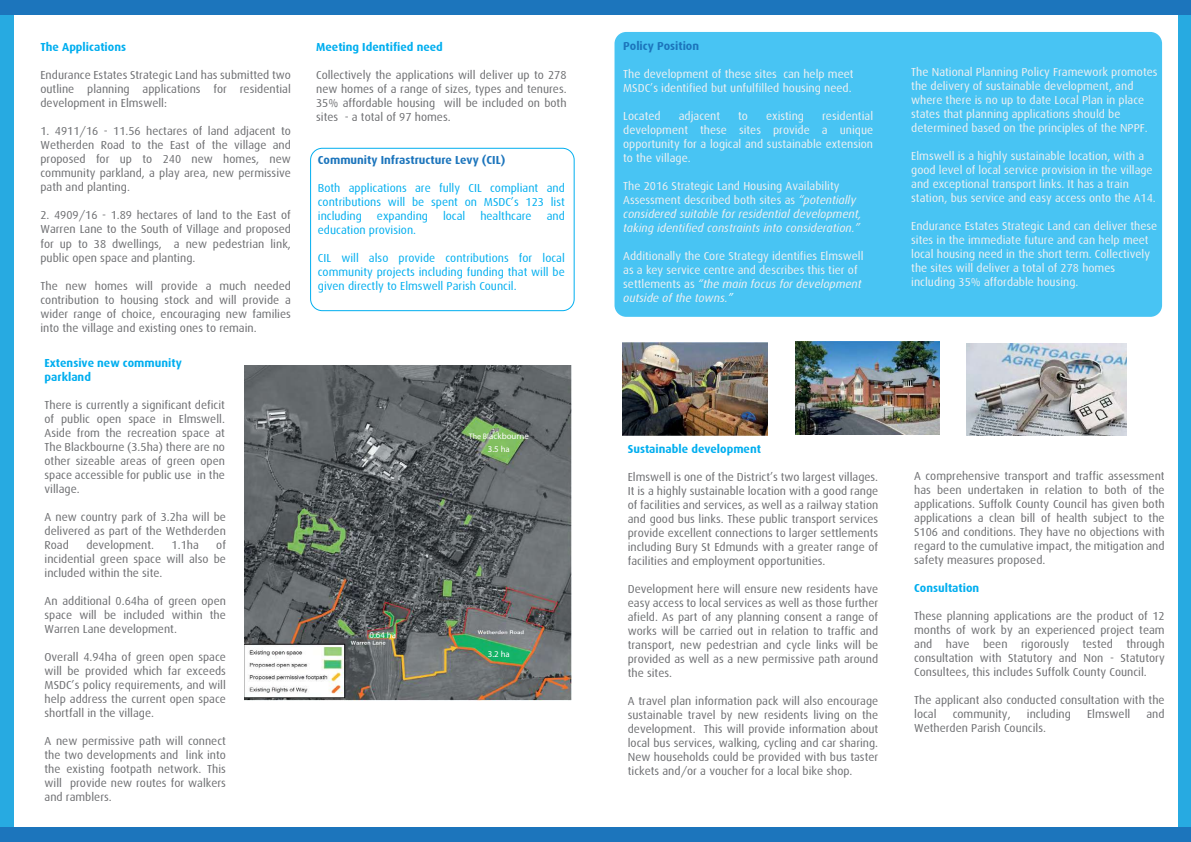
<style>
.page{position:relative;width:1191px;height:842px;background:#fff}
.page>*{position:absolute;margin:0;border:0;box-sizing:border-box;transform-origin:0 0}
.t1{font:11.7px/14px "Dax";color:#6d6e71;text-align:justify}
.t2{font:11.7px/14px "Dax";color:#f1f1f2}
.t3{font:11.7px/14px "Dax";color:#00aeef;text-align:justify}
.t4{font:italic 11.7px/14px "Dax";color:#f1f1f2}
.t5{font:700 11.7px/14px "Dax";color:#00aeef}
.t6{font:700 11.7px "Dax";color:#1c75bc}
.t7{font:8.9px/12.8px "Myriad Pro";color:#fff;text-align:center}
.s1{font-size:8px}
.s2{font-style:normal}
.s3{font-style:italic}
.s4{font-style:italic;color:#fff}
</style>
<div class="page">
<div style="left:0;top:8px;width:14px;height:834px;background:#27aae1"></div>
<div style="left:1178px;top:8px;width:13px;height:834px;background:#27aae1"></div>
<div style="left:0;top:0;width:1191px;height:15px;background:#1c75bc"></div>
<div style="left:0;top:827px;width:1191px;height:15px;background:#1c75bc"></div>
<div style="left:310px;top:148px;width:264px;height:163px;border:1px solid #00aeef;border-radius:12px"></div>
<img style="left:244px;top:365px;width:327px;height:336px">
<div style="left:614px;top:32px;width:548px;height:285px;background:#48c4f3;border-radius:12px"></div>
<img style="left:622px;top:343px;width:145px;height:92px">
<img style="left:966px;top:343px;width:160px;height:92px">
<img style="left:795px;top:341px;width:144px;height:93px">
<p class="t5" style="left:40px;top:41px;width:87px">The Applications</p>
<p class="t1" style="left:40px;top:69px;width:252px">Endurance Estates Strategic Land has submitted two outline planning applications for residential development in Elmswell:</p>
<p class="t1" style="left:40px;top:125px;width:252px">1. 4911/16 - 11.56 hectares of land adjacent to Wetherden Road to the East of the village and proposed for up to 240 new homes, new community parkland, a play area, new permissive path and planting.</p>
<p class="t1" style="left:40px;top:209px;width:252px">2. 4909/16 - 1.89 hectares of land to the East of Warren Lane to the South of Village and proposed for up to 38 dwellings, a new pedestrian link, public open space and planting.</p>
<p class="t1" style="left:40px;top:279px;width:252px">The new homes will provide a much needed contribution to housing stock and will provide a wider range of choice, encouraging new families into the village and existing ones to remain.</p>
<p class="t5" style="left:45px;top:356px;width:139px">Extensive new community parkland</p>
<p class="t1" style="left:45px;top:398px;width:182px">There is currently a significant deficit of public open space in Elmswell.<br>Aside from the recreation space at The Blackbourne (3.5ha) there are no other sizeable areas of green open space accessible for public use in the village.</p>
<p class="t1" style="left:45px;top:510px;width:183px">A new country park of 3.2ha will be delivered as part of the Wethderden Road</p>
<p class="t1" style="left:45px;top:538px;width:183px;text-indent:172px">of incidential green space will also be included within the site.</p>
<p class="t1" style="left:45px;top:594px;width:183px">An additional 0.64ha of green open space will be included within the Warren Lane development.</p>
<p class="t1" style="left:45px;top:650px;width:183px">Overall 4.94ha of green open space will be provided which far exceeds MSDC’s policy requirements, and will help address the current open space shortfall in the village.</p>
<p class="t1" style="left:45px;top:734px;width:183px">A new permissive path will connect the two developments and link into the existing footpath network. This will provide new routes for walkers and ramblers.</p>
<p class="t1" style="left:86px;top:538px;width:69px">development.</p>
<p class="t1" style="left:172px;top:538px;width:29px">1.1ha</p>
<p class="t5" style="left:316px;top:41px;width:128px">Meeting Identified need</p>
<p class="t1" style="left:316px;top:69px;width:252px">Collectively the applications will deliver up to 278 new homes of a range of sizes, types and tenures.<br>35% affordable housing will be included on both sites - a total of 97 homes.</p>
<p class="t6" style="left:318px;top:153px;width:189px">Community Infrastructure Levy (CIL)</p>
<p class="t3" style="left:318px;top:181px;width:248px">Both applications are fully CIL compliant and contributions will be spent on MSDC’s 123 list including</p>
<p class="t3" style="left:377px;top:209px;width:53px">expanding</p>
<p class="t3" style="left:443px;top:209px;width:24px">local</p>
<p class="t3" style="left:480px;top:209px;width:53px">healthcare</p>
<p class="t3" style="left:547px;top:209px;width:20px">and</p>
<p class="t3" style="left:318px;top:223px;width:100px">education provision.</p>
<p class="t3" style="left:318px;top:251px;width:248px">CIL will also provide contributions for local community projects including funding that will be given directly to Elmswell Parish Council.</p>
<p class="t7" style="left:369px;top:629px;width:28px">0.64 ha</p>
<p class="t7" style="left:469px;top:430px;width:61px"><span class="s1">The Bl</span>ackbourne<br>3.5 ha</p>
<p class="t7" style="left:488px;top:648px;width:24px">3.2 ha</p>
<p class="t6" style="left:623px;top:39px;width:77px">Policy Position</p>
<p class="t2" style="left:623px;top:67px;width:232px">The development of these sites can help meet<br>MSDC’s identified but unfulfilled housing need.</p>
<p class="t2" style="left:623px;top:109px;width:39px">Located</p>
<p class="t2" style="left:678px;top:109px;width:43px">adjacent</p>
<p class="t2" style="left:738px;top:109px;width:11px">to</p>
<p class="t2" style="left:766px;top:109px;width:40px">existing</p>
<p class="t2" style="left:623px;top:109px;width:251px;text-align:justify;text-indent:199px">residential development these sites provide a unique opportunity for a logical and sustainable extension to the village.</p>
<p class="t4" style="left:623px;top:179px;width:240px"><span class="s2">The 2016 Strategic Land Housing Availability Assessment described both sites as</span> “potentially considered suitable for residential development, taking identified constraints into consideration.”</p>
<p class="t2" style="left:623px;top:249px;width:242px">Additionally the Core Strategy identifies Elmswell as a key service centre and describes this tier of settlements as <span class="s3">“the main focus for development outside of the towns.</span><span class="s4">”</span></p>
<p class="t2" style="left:911px;top:65px;width:248px">The National Planning Policy Framework promotes the delivery of sustainable development, and where there is no up to date Local Plan in place states that planning applications should be determined based on the principles of the NPPF.</p>
<p class="t2" style="left:911px;top:149px;width:246px">Elmswell is a highly sustainable location, with a good level of local service provision in the village and exceptional transport links. It has a train station, bus service and easy access onto the A14.</p>
<p class="t2" style="left:911px;top:219px;width:248px">Endurance Estates Strategic Land can deliver these sites in the immediate future and can help meet local housing need in the short term. Collectively the sites will deliver a total of 278 homes including 35% affordable housing.</p>
<p class="t5" style="left:628px;top:442px;width:135px">Sustainable development</p>
<p class="t1" style="left:628px;top:470px;width:252px">Elmswell is one of the District’s two largest villages.<br>It is a highly sustainable location with a good range of facilities and services, as well as a railway station and good bus links. These public transport services provide excellent connections to larger settlements including Bury St Edmunds with a greater range of facilities and employment opportunities.</p>
<p class="t1" style="left:628px;top:582px;width:252px">Development here will ensure new residents have easy access to local services as well as those further afield. As part of any planning consent a range of works will be carried out in relation to traffic and transport, new pedestrian and cycle links will be provided as well as a new permissive path around the sites.</p>
<p class="t1" style="left:628px;top:694px;width:252px">A travel plan information pack will also encourage sustainable travel by new residents living on the development. This will provide information about local bus services, walking, cycling and car sharing.<br>New households could be provided with bus taster tickets and/or a voucher for a local bike shop.</p>
<p class="t1" style="left:914px;top:469px;width:252px">A comprehensive transport and traffic assessment has been undertaken in relation to both of the applications. Suffolk County Council has given both applications a clean bill of health subject to the S106 and conditions. They have no objections with regard to the cumulative impact, the mitigation and safety measures proposed.</p>
<p class="t5" style="left:914px;top:581px;width:67px">Consultation</p>
<p class="t1" style="left:914px;top:609px;width:252px">These planning applications are the product of 12 months of work by an experienced project team and have been rigorously tested through consultation with Statutory and Non - Statutory Consultees, this includes Suffolk County Council.</p>
<p class="t1" style="left:914px;top:693px;width:252px">The applicant also conducted consultation with the local</p>
<p class="t1" style="left:952px;top:707px;width:60px">community,</p>
<p class="t1" style="left:1026px;top:707px;width:46px">including</p>
<p class="t1" style="left:1087px;top:707px;width:45px">Elmswell</p>
<p class="t1" style="left:1146px;top:707px;width:20px">and</p>
<p class="t1" style="left:914px;top:721px;width:133px">Wetherden Parish Councils.</p>
</div>
